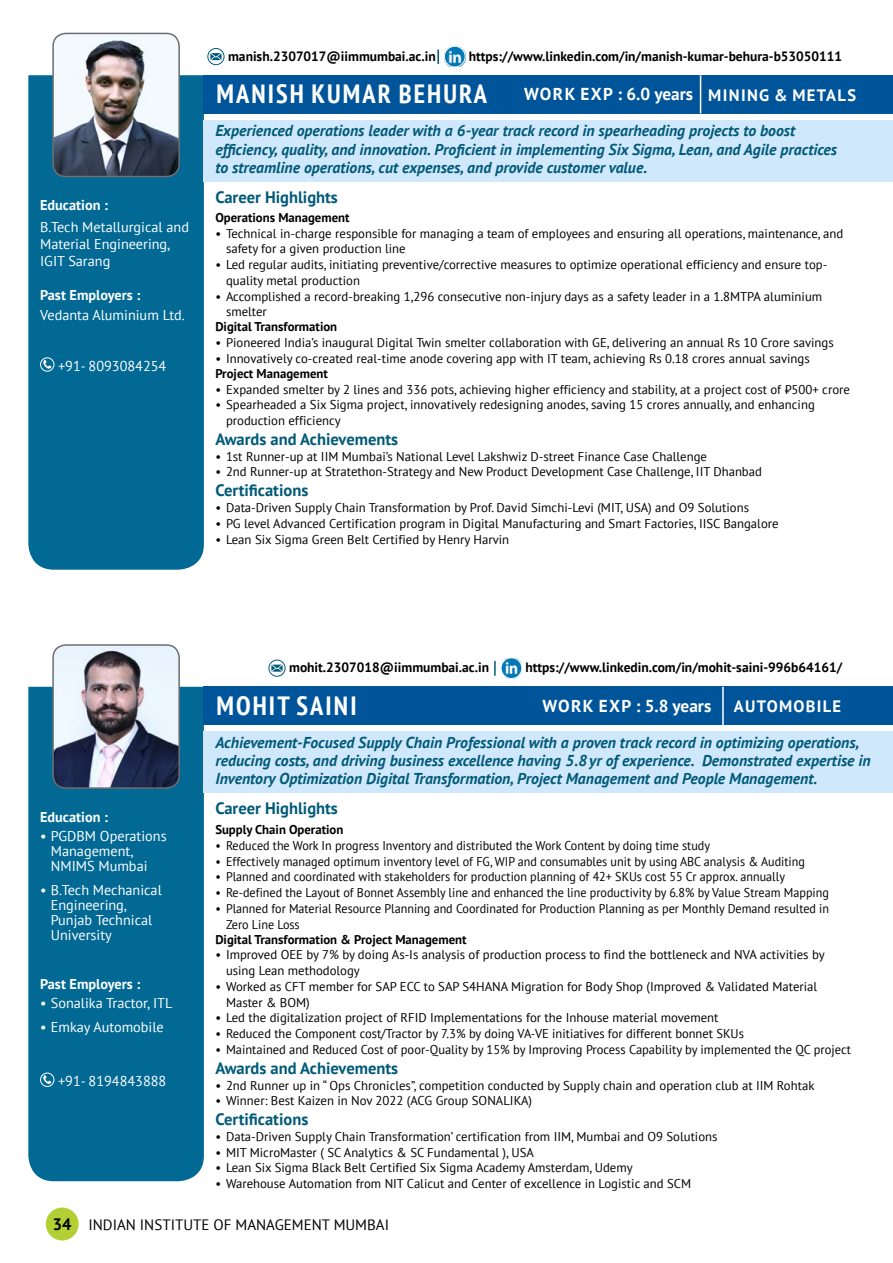
<style>
.page{position:relative;width:893px;height:1263px;background:#fff}
.page>*{position:absolute;margin:0;border:0;box-sizing:border-box;transform-origin:0 0}
.t1{font:700 condensed 26.4px "PT Sans";letter-spacing:.08em;color:#fff}
.t2{font:700 17.25px "PT Sans";letter-spacing:.05em;color:#fff}
.t3{font:700 16.5px "PT Sans";color:#015a78}
.t4{font:700 16.5px "PT Sans";letter-spacing:.075em;color:#fff}
.t5{font:italic 700 15.75px/18.9px "PT Sans";color:#015a78}
.t6{font:15px "PT Sans";color:#000}
.t7{font:14.25px/15px "PT Sans";color:#fff}
.t8{font:700 14.25px "PT Sans";color:#fff}
.t9{font:700 13.5px "PT Sans";color:#000}
.t10{font:12.75px/15.8px "PT Sans";color:#000}
.t11{font:12.75px/15.8px "PT Sans";color:#000;scale:.95 1}
.t12{font:700 12.75px "PT Sans";color:#000}
.s1{font-weight:700;font-size:16.5px}
</style>
<div class="page">
<div style="left:28px;top:75px;width:176px;height:495px;background:#016994"></div>
<div style="left:204px;top:75px;width:689px;height:38px;background:#00549a"></div>
<div style="left:204px;top:120px;width:689px;height:62px;background:#d0e8fc"></div>
<img style="left:53px;top:33px;width:126px;height:144px">
<div style="left:52px;top:33px;width:128px;height:144px;border:2px solid #6d6e71;border-radius:13px"></div>
<hr style="left:700px;top:75px;width:1px;height:38px;background:#fff">
<svg style="left:43px;top:360px;width:8px;height:9px"></svg>
<div style="left:40px;top:357px;width:14px;height:15px;border:1px solid #fff;border-radius:50%"></div>
<div style="left:207px;top:48px;width:17px;height:17px;border:1px solid #015a78;border-radius:50%"></div>
<svg style="left:210px;top:53px;width:12px;height:7px"></svg>
<svg style="left:437px;top:50px;width:2px;height:14px"></svg>
<img style="left:444px;top:47px;width:21px;height:20px">
<div style="left:444px;top:46px;width:21px;height:21px;border:1px solid #fff;border-radius:50%"></div>
<div style="left:28px;top:687px;width:176px;height:494px;background:#016994"></div>
<div style="left:204px;top:687px;width:689px;height:38px;background:#00549a"></div>
<div style="left:204px;top:731px;width:689px;height:62px;background:#d0e8fc"></div>
<img style="left:53px;top:645px;width:126px;height:143px">
<div style="left:52px;top:644px;width:128px;height:145px;border:2px solid #6d6e71;border-radius:13px"></div>
<hr style="left:722px;top:687px;width:2px;height:38px;background:#fff">
<svg style="left:43px;top:1075px;width:8px;height:9px"></svg>
<div style="left:40px;top:1073px;width:14px;height:14px;border:1px solid #fff;border-radius:50%"></div>
<div style="left:268px;top:660px;width:18px;height:17px;border:1px solid #015a78;border-radius:50%"></div>
<svg style="left:271px;top:665px;width:12px;height:7px"></svg>
<svg style="left:494px;top:661px;width:2px;height:15px"></svg>
<img style="left:501px;top:658px;width:21px;height:20px">
<div style="left:501px;top:657px;width:21px;height:22px;border:1px solid #fff;border-radius:50%"></div>
<div style="left:46px;top:1207px;width:33px;height:33px;background:#b4cf34;border-radius:50%"></div>
<p class="t9" style="left:228px;top:47px;width:209px">manish.2307017@iimmumbai.ac.in</p>
<p class="t9" style="left:469px;top:47px;width:375px">https://www.linkedin.com/in/manish-kumar-behura-b53050111</p>
<h2 class="t2" style="left:524px;top:83px;width:170px">WORK EXP : 6.0 years</h2>
<h1 class="t1" style="left:216px;top:77px;width:272px">MANISH KUMAR BEHURA</h1>
<p class="t4" style="left:708px;top:84px;width:149px">MINING &amp; METALS</p>
<p class="t8" style="left:40px;top:196px;width:69px">Education :</p>
<p class="t7" style="left:40px;top:218px;width:150px;line-height:17.1px">B.Tech Metallurgical and<br>Material Engineering,<br>IGIT Sarang</p>
<p class="t8" style="left:40px;top:286px;width:102px">Past Employers :</p>
<p class="t7" style="left:40px;top:307px;width:146px">Vedanta Aluminium Ltd.</p>
<p class="t7" style="left:58px;top:358px;width:110px">+91- 8093084254</p>
<p class="t5" style="left:215px;top:120px;width:623px">Experienced operations leader with a 6-year track record in spearheading projects to boost efficiency, quality, and innovation. Proficient in implementing Six Sigma, Lean, and Agile practices to streamline operations, cut expenses, and provide customer value.</p>
<p class="t3" style="left:215px;top:186px;width:124px">Career Highlights</p>
<p class="t12" style="left:215px;top:209px;width:136px">Operations Management</p>
<p class="t10" style="left:226px;top:225px;width:619px;text-indent:-11px">• Technical in-charge responsible for managing a team of employees and ensuring all operations, maintenance, and safety for a given production line</p>
<p class="t10" style="left:226px;top:256px;width:603px;text-indent:-11px">• Led regular audits, initiating preventive/corrective measures to optimize operational efficiency and ensure top&shy;quality metal production</p>
<p class="t10" style="left:226px;top:288px;width:598px;text-indent:-11px">• Accomplished a record-breaking 1,296 consecutive non-injury days as a safety leader in a 1.8MTPA aluminium smelter</p>
<p class="t12" style="left:215px;top:318px;width:123px">Digital Transformation</p>
<p class="t10" style="left:215px;top:334px;width:620px">• Pioneered India’s inaugural Digital Twin smelter collaboration with GE, delivering an annual Rs 10 Crore savings</p>
<p class="t10" style="left:215px;top:350px;width:596px">• Innovatively co-created real-time anode covering app with IT team, achieving Rs 0.18 crores annual savings</p>
<p class="t12" style="left:215px;top:365px;width:114px">Project Management</p>
<p class="t10" style="left:215px;top:381px;width:636px">• Expanded smelter by 2 lines and 336 pots, achieving higher efficiency and stability, at a project cost of ₹500+ crore</p>
<p class="t10" style="left:226px;top:397px;width:590px;text-indent:-11px">• Spearheaded a Six Sigma project, innovatively redesigning anodes, saving 15 crores annually, and enhancing production efficiency</p>
<p class="t3" style="left:215px;top:428px;width:184px">Awards and Achievements</p>
<p class="t10" style="left:215px;top:448px;width:493px">• 1st Runner-up at IIM Mumbai’s National Level Lakshwiz D-street Finance Case Challenge</p>
<p class="t10" style="left:215px;top:464px;width:548px">• 2nd Runner-up at Stratethon-Strategy and New Product Development Case Challenge, IIT Dhanbad</p>
<p class="t3" style="left:215px;top:480px;width:94px">Certifications</p>
<p class="t10" style="left:215px;top:499px;width:535px">• Data-Driven Supply Chain Transformation by Prof. David Simchi-Levi (MIT, USA) and O9 Solutions</p>
<p class="t10" style="left:215px;top:515px;width:565px">• PG level Advanced Certification program in Digital Manufacturing and Smart Factories, IISC Bangalore</p>
<p class="t10" style="left:215px;top:531px;width:295px">• Lean Six Sigma Green Belt Certified by Henry Harvin</p>
<p class="t8" style="left:40px;top:807px;width:69px">Education :</p>
<p class="t7" style="left:51px;top:828px;width:117px;text-indent:-11px">• PGDBM Operations<br>Management,<br>NMIMS Mumbai</p>
<p class="t7" style="left:51px;top:882px;width:113px;text-indent:-11px">• B.Tech Mechanical<br>Engineering,<br>Punjab Technical<br>University</p>
<p class="t8" style="left:40px;top:975px;width:102px">Past Employers :</p>
<p class="t7" style="left:40px;top:995px;width:134px">• Sonalika Tractor, ITL</p>
<p class="t7" style="left:40px;top:1019px;width:125px">• Emkay Automobile</p>
<p class="t7" style="left:58px;top:1073px;width:110px">+91- 8194843888</p>
<p class="t9" style="left:289px;top:659px;width:201px">mohit.2307018@iimmumbai.ac.in</p>
<p class="t9" style="left:525px;top:659px;width:318px">https://www.linkedin.com/in/mohit-saini-996b64161/</p>
<h2 class="t2" style="left:542px;top:694px;width:170px">WORK EXP : 5.8 years</h2>
<h1 class="t1" style="left:216px;top:688px;width:142px">MOHIT SAINI</h1>
<p class="t4" style="left:734px;top:695px;width:109px">AUTOMOBILE</p>
<p class="t5" style="left:215px;top:733px;width:657px;line-height:18px">Achievement-Focused Supply Chain Professional with a proven track record in optimizing operations, reducing costs, and driving business excellence having 5.8 yr of experience. Demonstrated expertise in<br>Inventory Optimization Digital Transformation, Project Management and People Management.</p>
<p class="t3" style="left:215px;top:797px;width:124px">Career Highlights</p>
<p class="t12" style="left:215px;top:821px;width:130px">Supply Chain Operation</p>
<p class="t11" style="left:215px;top:837px;width:522px">• Reduced the Work In progress Inventory and distributed the Work Content by doing time study</p>
<p class="t11" style="left:215px;top:853px;width:622px">• Effectively managed optimum inventory level of FG, WIP and consumables unit by using ABC analysis &amp; Auditing</p>
<p class="t11" style="left:215px;top:869px;width:601px">• Planned and coordinated with stakeholders for production planning of 42+ SKUs cost 55 Cr approx. annually</p>
<p class="t11" style="left:215px;top:884px;width:647px">• Re-defined the Layout of Bonnet Assembly line and enhanced the line productivity by 6.8% by Value Stream Mapping</p>
<p class="t11" style="left:226px;top:900px;width:636px;text-indent:-11px">• Planned for Material Resource Planning and Coordinated for Production Planning as per Monthly Demand resulted in<br>Zero Line Loss</p>
<p class="t12" style="left:215px;top:931px;width:253px">Digital Transformation &amp; Project Management</p>
<p class="t10" style="left:226px;top:947px;width:600px;text-indent:-11px">• Improved OEE by 7% by doing As-Is analysis of production process to find the bottleneck and NVA activities by using Lean methodology</p>
<p class="t10" style="left:226px;top:978px;width:593px;text-indent:-11px">• Worked as CFT member for SAP ECC to SAP S4HANA Migration for Body Shop (Improved &amp; Validated Material<br>Master &amp; BOM)</p>
<p class="t10" style="left:215px;top:1010px;width:505px">• Led the digitalization project of RFID Implementations for the Inhouse material movement</p>
<p class="t10" style="left:215px;top:1025px;width:530px">• Reduced the Component cost/Tractor by 7.3% by doing VA-VE initiatives for different bonnet SKUs</p>
<p class="t10" style="left:215px;top:1041px;width:637px">• Maintained and Reduced Cost of poor-Quality by 15% by Improving Process Capability by implemented the QC project</p>
<p class="t3" style="left:215px;top:1057px;width:184px">Awards and Achievements</p>
<p class="t10" style="left:215px;top:1077px;width:601px">• 2nd Runner up in “ Ops Chronicles”, competition conducted by Supply chain and operation club at IIM Rohtak</p>
<p class="t10" style="left:215px;top:1093px;width:318px">• Winner: Best Kaizen in Nov 2022 (ACG Group SONALIKA)</p>
<p class="t3" style="left:215px;top:1108px;width:94px">Certifications</p>
<p class="t10" style="left:215px;top:1128px;width:504px">• Data-Driven Supply Chain Transformation’ certification from IIM, Mumbai and O9 Solutions</p>
<p class="t10" style="left:215px;top:1144px;width:320px">• MIT MicroMaster ( SC Analytics &amp; SC Fundamental ), USA</p>
<p class="t10" style="left:215px;top:1160px;width:419px">• Lean Six Sigma Black Belt Certified Six Sigma Academy Amsterdam, Udemy</p>
<p class="t10" style="left:215px;top:1175px;width:477px">• Warehouse Automation from NIT Calicut and Center of excellence in Logistic and SCM</p>
<p class="t6" style="left:53px;top:1215px;width:338px"><span class="s1">34</span> INDIAN INSTITUTE OF MANAGEMENT MUMBAI</p>
</div>
